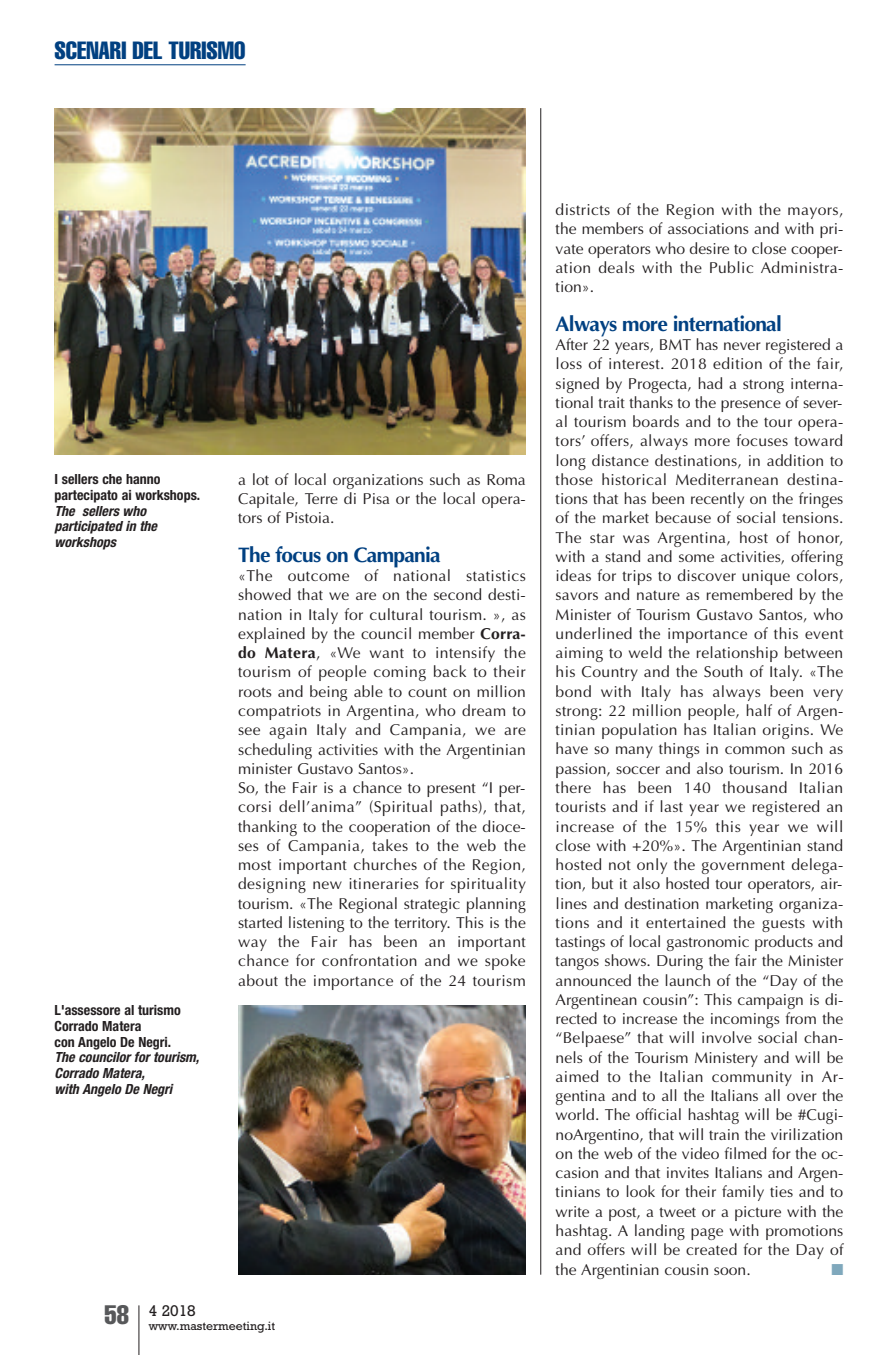
<style>
.page{position:relative;width:893px;height:1355px;background:#fff}
.page>*{position:absolute;margin:0;border:0;box-sizing:border-box;transform-origin:0 0}
.t1{font:extra-condensed 24.5px "Helvetica";color:#014081}
.t2{font:700 21px "Optima";letter-spacing:-.035em;color:#014081}
.t3{font:15.75px/19.2px "Optima";letter-spacing:.02em;color:#231f20;text-align:justify}
.t4{font:15.75px "Rockwell";color:#231f20}
.t5{font:15.75px "Zapf Dingbats ITC";color:#7fa8bc}
.t6{font:italic 700 condensed 14px/15.8px "Helvetica Neue";color:#231f20}
.t7{font:700 condensed 14px/15.8px "Helvetica Neue";color:#231f20}
.t8{font:12.25px "Rockwell";color:#231f20}
.s1{font-weight:700}
</style>
<div class="page">
<hr style="left:138px;top:1305px;width:1px;height:49px;background:#231f20">
<hr style="left:55px;top:64px;width:191px;height:1px;background:#014081">
<hr style="left:540px;top:108px;width:1px;height:1166px;background:#231f20">
<img style="left:55px;top:108px;width:471px;height:347px">
<img style="left:238px;top:1005px;width:288px;height:269px">
<h1 class="t1" style="left:55px;top:42px;width:193px">SCENARI DEL TURISMO</h1>
<p class="t7" style="left:55px;top:472px;width:147px">I sellers che hanno partecipato ai workshops.</p>
<p class="t6" style="left:55px;top:504px;width:104px">The sellers who participated in the workshops</p>
<p class="t7" style="left:55px;top:1003px;width:128px">L'assessore al turismo<br>Corrado Matera<br>con Angelo De Negri.</p>
<p class="t6" style="left:55px;top:1050px;width:146px">The councilor for tourism,<br>Corrado Matera,<br>with Angelo De Negri</p>
<p class="t3" style="left:238px;top:470px;width:289px">a lot of local organizations such as Roma Capitale, Terre di Pisa or the local opera&shy;tors of Pistoia.</p>
<h2 class="t2" style="left:238px;top:542px;width:204px">The focus on Campania</h2>
<p class="t3" style="left:238px;top:566px;width:289px;text-align:left">«The outcome of national statistics showed that we are on the second desti&shy;nation in Italy for cultural tourism. », as explained by the council member <span class="s1">Corra&shy;do Matera</span>, «We want to intensify the tourism of people coming back to their roots and being able to count on million compatriots in Argentina, who dream to see again Italy and Campania, we are scheduling activities with the Argentinian minister Gustavo Santos».<br>So, the Fair is a chance to present “I per&shy;corsi dell’anima” (Spiritual paths), that, thanking to the cooperation of the dioce&shy;ses of Campania, takes to the web the most important churches of the Region, designing new itineraries for spirituality tourism. «The Regional strategic planning started listening to the territory. This is the way the Fair has been an important chance for confrontation and we spoke about the importance of the 24 tourism</p>
<p class="t8" style="left:105px;top:1321px;width:172px"><sup>58</sup> www.mastermeeting.it</p>
<p class="t4" style="left:149px;top:1305px;width:49px">4 2018</p>
<p class="t3" style="left:556px;top:200px;width:289px">districts of the Region with the mayors, the members of associations and with pri&shy;vate operators who desire to close cooper&shy;ation deals with the Public Administra&shy;tion».</p>
<h2 class="t2" style="left:556px;top:311px;width:228px">Always more international</h2>
<p class="t3" style="left:556px;top:335px;width:290px">After 22 years, BMT has never registered a loss of interest. 2018 edition of the fair, signed by Progecta, had a strong interna&shy;tional trait thanks to the presence of sever&shy;al tourism boards and to the tour opera&shy;tors’ offers, always more focuses toward long distance destinations, in addition to those historical Mediterranean destina&shy;tions that has been recently on the fringes of the market because of social tensions.<br>The star was Argentina, host of honor, with a stand and some activities, offering ideas for trips to discover unique colors, savors and nature as remembered by the Minister of Tourism Gustavo Santos, who underlined the importance of this event aiming to weld the relationship between his Country and the South of Italy. «The bond with Italy has always been very strong: 22 million people, half of Argen&shy;tinian population has Italian origins. We have so many things in common such as passion, soccer and also tourism. In 2016 there has been 140 thousand Italian tourists and if last year we registered an increase of the 15% this year we will close with +20%». The Argentinian stand hosted not only the government delega&shy;tion, but it also hosted tour operators, air&shy;lines and destination marketing organiza&shy;tions and it entertained the guests with tastings of local gastronomic products and tangos shows. During the fair the Minister announced the launch of the “Day of the Argentinean cousin”: This campaign is di&shy;rected to increase the incomings from the “Belpaese” that will involve social chan&shy;nels of the Tourism Ministery and will be aimed to the Italian community in Ar&shy;gentina and to all the Italians all over the world. The official hashtag will be #Cugi&shy;noArgentino, that will train the virilization on the web of the video filmed for the oc&shy;casion and that invites Italians and Argen&shy;tinians to look for their family ties and to write a post, a tweet or a picture with the hashtag. A landing page with promotions and offers will be created for the Day of the Argentinian cousin soon.</p>
<p class="t5" style="left:831px;top:1259px;width:13px">■</p>
</div>
